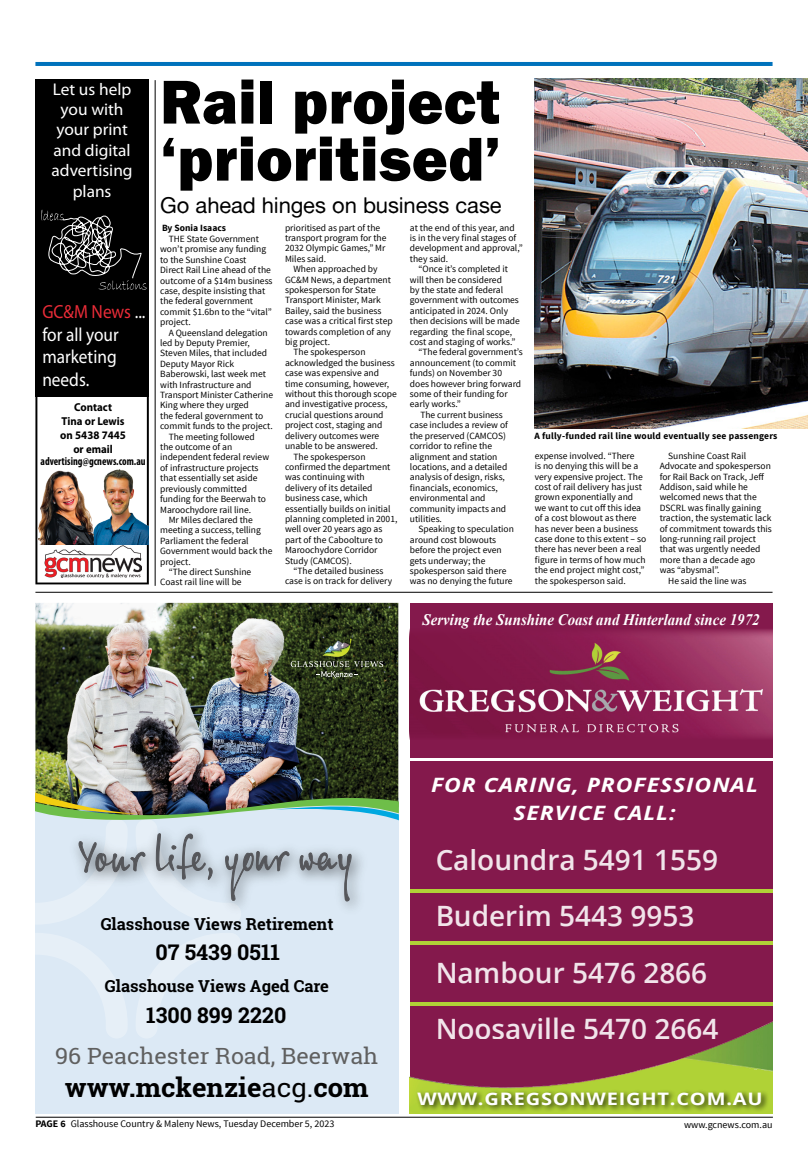
<style>
.page{position:relative;width:808px;height:1149px;background:#fff}
.page>*{position:absolute;margin:0;border:0;box-sizing:border-box;transform-origin:0 0}
.Headline_44_CAP{font:800 64px/57px "Franklin Gothic";letter-spacing:.005em;color:#000;scale:.96 1}
.t1{font:600 28px/56px "Open Sans";color:#fff}
.t2{font:700 26.3px "Roboto Slab";color:#000;scale:1.04 1}
.t3{font:22.3px "Roboto Slab";color:#606060;scale:1.04 1}
.Headline_44_CAP_ligh{font:22px "Alte Haas Grotesk";letter-spacing:-.005em;color:#000}
.t4{font:700 21.5px "Roboto Slab";color:#000}
.t5{font:italic 700 19.8px/28px "Open Sans";letter-spacing:.04em;color:#fff;text-align:center;scale:1.16 1}
.t6{font:19px/22.8px "Myriad Pro";color:#fff;scale:.91 1}
.t7{font:700 17.2px "Open Sans";letter-spacing:.04em;color:#fff;scale:1.16 1}
.t8{font:17px/20.4px "Myriad Pro";color:#fff;text-align:center}
.t9{font:700 16.5px "Roboto Slab";color:#000}
.t10{font:italic 700 16px "Times New Roman";color:#fff;scale:.93 1}
.t11{font:700 11.5px/14px "Myriad Pro";color:#000;text-align:center;scale:.95 1}
.t12{font:700 condensed 11.5px "Myriad Pro";color:#000;scale:.92 1}
.t13{font:10px "Source Sans Pro";color:#000}
.body{font:9.5px/10.4px "Source Sans Pro";color:#000}
.sub_heading{font:700 9.5px "Source Sans Pro";letter-spacing:.02em;color:#000}
.body-2{font:700 9.5px "Source Sans Pro";color:#000}
.s1{color:#e92c38}
.s2{font-weight:400}
.s3{font-weight:700}
</style>
<div class="page">
<div style="left:35px;top:798px;width:363px;height:245px;background:#dce9f5"></div>
<img style="left:35px;top:602px;width:363px;height:190px">
<svg style="left:291px;top:638px;width:92px;height:40px;background:#3e4a2b"></svg>
<svg style="left:35px;top:792px;width:363px;height:116px"></svg>
<div style="left:35px;top:1042px;width:363px;height:71px;background:#dce9f5"></div>
<div style="left:410px;top:602px;width:362px;height:511px;background:#84194c"></div>
<svg style="left:410px;top:889px;width:362px;height:3px"></svg>
<svg style="left:410px;top:941px;width:362px;height:3px"></svg>
<svg style="left:410px;top:1002px;width:362px;height:3px"></svg>
<img style="left:410px;top:629px;width:362px;height:109px">
<hr style="left:410px;top:758px;width:362px;height:2px;background:#fff">
<img style="left:410px;top:1005px;width:362px;height:108px">
<div style="left:415px;top:1088px;width:354px;height:24px;background:#000;opacity:.75"></div>
<hr style="left:36px;top:1116px;width:737px;height:1px;background:#000">
<hr style="left:35px;top:62px;width:737px;height:4px;background:#0072bc">
<hr style="left:35px;top:592px;width:737px;height:1px;background:#000">
<img style="left:535px;top:79px;width:273px;height:350px">
<hr style="left:155px;top:80px;width:1px;height:505px;background:#000">
<svg style="left:35px;top:397px;width:114px;height:187px"></svg>
<div style="left:35px;top:79px;width:114px;height:318px;background:#000"></div>
<img style="left:45px;top:544px;width:97px;height:33px">
<img style="left:94px;top:467px;width:55px;height:77px">
<img style="left:35px;top:462px;width:59px;height:82px">
<svg style="left:41px;top:210px;width:106px;height:80px"></svg>
<p class="t8" style="left:52px;top:78px;width:83px">Let us help you with your print and digital advertising plans</p>
<p class="t6" style="left:42px;top:299px;width:115px"><span class="s1">GC&amp;M News</span> ... for all your marketing needs.</p>
<p class="t11" style="left:60px;top:399px;width:71px">Contact<br>Tina or Lewis on 5438 7445 or email</p>
<p class="t12" style="left:41px;top:454px;width:116px">advertising@gcnews.com.au</p>
<p class="Headline_44_CAP" style="left:160px;top:73px;width:356px">Rail project ‘prioritised’</p>
<p class="Headline_44_CAP_ligh" style="left:160px;top:192px;width:343px">Go ahead hinges on business case</p>
<p class="body-2" style="left:162px;top:221px;width:65px">By Sonia Isaacs</p>
<p class="body" style="left:285px;top:222px;width:103px">prioritised as part of the transport program for the<br>2032 Olympic Games,” Mr<br>Miles said.</p>
<p class="body" style="left:285px;top:264px;width:109px;text-indent:9px">When approached by<br>GC&amp;M News, a department spokesperson for State<br>Transport Minister, Mark<br>Bailey, said the business case was a critical first step towards completion of any big project.</p>
<p class="body" style="left:285px;top:347px;width:113px;text-indent:9px">The spokesperson acknowledged the business case was expensive and time consuming, however, without this thorough scope and investigative process, crucial questions around project cost, staging and delivery outcomes were unable to be answered.</p>
<p class="body" style="left:285px;top:451px;width:114px;text-indent:9px">The spokesperson confirmed the department was continuing with delivery of its detailed business case, which essentially builds on initial planning completed in 2001, well over 20 years ago as part of the Caboolture to<br>Maroochydore Corridor<br>Study (CAMCOS).</p>
<p class="body" style="left:285px;top:565px;width:109px;text-align:center">“The detailed business case is on track for delivery</p>
<p class="body" style="left:410px;top:222px;width:114px">at the end of this year, and is in the very final stages of development and approval,” they said.</p>
<p class="body" style="left:410px;top:264px;width:111px;text-indent:9px">“Once it’s completed it will then be considered<br>by the state and federal government with outcomes anticipated in 2024. Only then decisions will be made regarding the final scope, cost and staging of works.”</p>
<p class="body" style="left:410px;top:347px;width:114px;text-indent:9px">“The federal government’s announcement (to commit funds) on November 30 does however bring forward some of their funding for early works.”</p>
<p class="body" style="left:410px;top:409px;width:99px;text-indent:10px">The current business case includes a review of the preserved (CAMCOS) corridor to refine the alignment and station locations, and a detailed analysis of design, risks, financials, economics, environmental and community impacts and utilities.</p>
<p class="body" style="left:410px;top:524px;width:106px;text-indent:9px">Speaking to speculation around cost blowouts before the project even gets underway; the spokesperson said there was no denying the future</p>
<p class="body" style="left:160px;top:233px;width:114px;text-indent:9px">THE State Government won’t promise any funding to the Sunshine Coast<br>Direct Rail Line ahead of the outcome of a $14m business case, despite insisting that the federal government commit $1.6bn to the “vital” project.</p>
<p class="body" style="left:160px;top:327px;width:114px;text-indent:9px">A Queensland delegation led by Deputy Premier,<br>Steven Miles, that included<br>Deputy Mayor Rick<br>Baberowski, last week met with Infrastructure and<br>Transport Minister Catherine<br>King where they urged<br>the federal government to commit funds to the project.</p>
<p class="body" style="left:160px;top:431px;width:110px;text-indent:9px">The meeting followed the outcome of an independent federal review of infrastructure projects that essentially set aside previously committed funding for the Beerwah to<br>Maroochydore rail line.</p>
<p class="body" style="left:160px;top:514px;width:114px;text-indent:9px">Mr Miles declared the meeting a success, telling<br>Parliament the federal<br>Government would back the project.</p>
<p class="body" style="left:160px;top:566px;width:93px;text-indent:9px">“The direct Sunshine<br>Coast rail line will be</p>
<p class="sub_heading" style="left:534px;top:429px;width:244px">A fully-funded rail line would eventually see passengers</p>
<p class="body" style="left:535px;top:450px;width:113px">expense involved. “There<br>is no denying this will be a very expensive project. The cost of rail delivery has just grown exponentially and we want to cut off this idea of a cost blowout as there has never been a business case done to this extent – so there has never been a real figure in terms of how much the end project might cost,” the spokesperson said.</p>
<p class="body" style="left:660px;top:450px;width:114px;text-indent:9px">Sunshine Coast Rail<br>Advocate and spokesperson for Rail Back on Track, Jeff<br>Addison, said while he welcomed news that the<br>DSCRL was finally gaining traction, the systematic lack of commitment towards this long-running rail project that was urgently needed more than a decade ago was “abysmal”.</p>
<p class="body" style="left:668px;top:575px;width:80px">He said the line was</p>
<p class="t10" style="left:423px;top:608px;width:364px">Serving the Sunshine Coast and Hinterland since 1972</p>
<p class="t9" style="left:101px;top:912px;width:234px">Glasshouse Views Retirement</p>
<p class="t4" style="left:155px;top:936px;width:126px">07 5439 0511</p>
<p class="t9" style="left:105px;top:974px;width:226px">Glasshouse Views Aged Care</p>
<p class="t4" style="left:146px;top:1000px;width:142px">1300 899 2220</p>
<p class="t3" style="left:55px;top:1039px;width:312px">96 Peachester Road, Beerwah</p>
<p class="t2" style="left:65px;top:1069px;width:294px">www.mckenzie<span class="s2">acg.</span>com</p>
<p class="t5" style="left:431px;top:769px;width:283px">FOR CARING, PROFESSIONAL<br>SERVICE CALL:</p>
<h2 class="t1" style="left:435px;top:831px;width:285px">Caloundra 5491 1559<br>Buderim 5443 9953<br>Nambour 5476 2866<br>Noosaville 5470 2664</h2>
<p class="t7" style="left:417px;top:1085px;width:299px">WWW.GREGSONWEIGHT.COM.AU</p>
<p class="t13" style="left:35px;top:1117px;width:300px"><span class="s3">PAGE 6</span> Glasshouse Country &amp; Maleny News, Tuesday December 5, 2023</p>
<p class="t13" style="left:684px;top:1117px;width:90px">www.gcnews.com.au</p>
</div>
